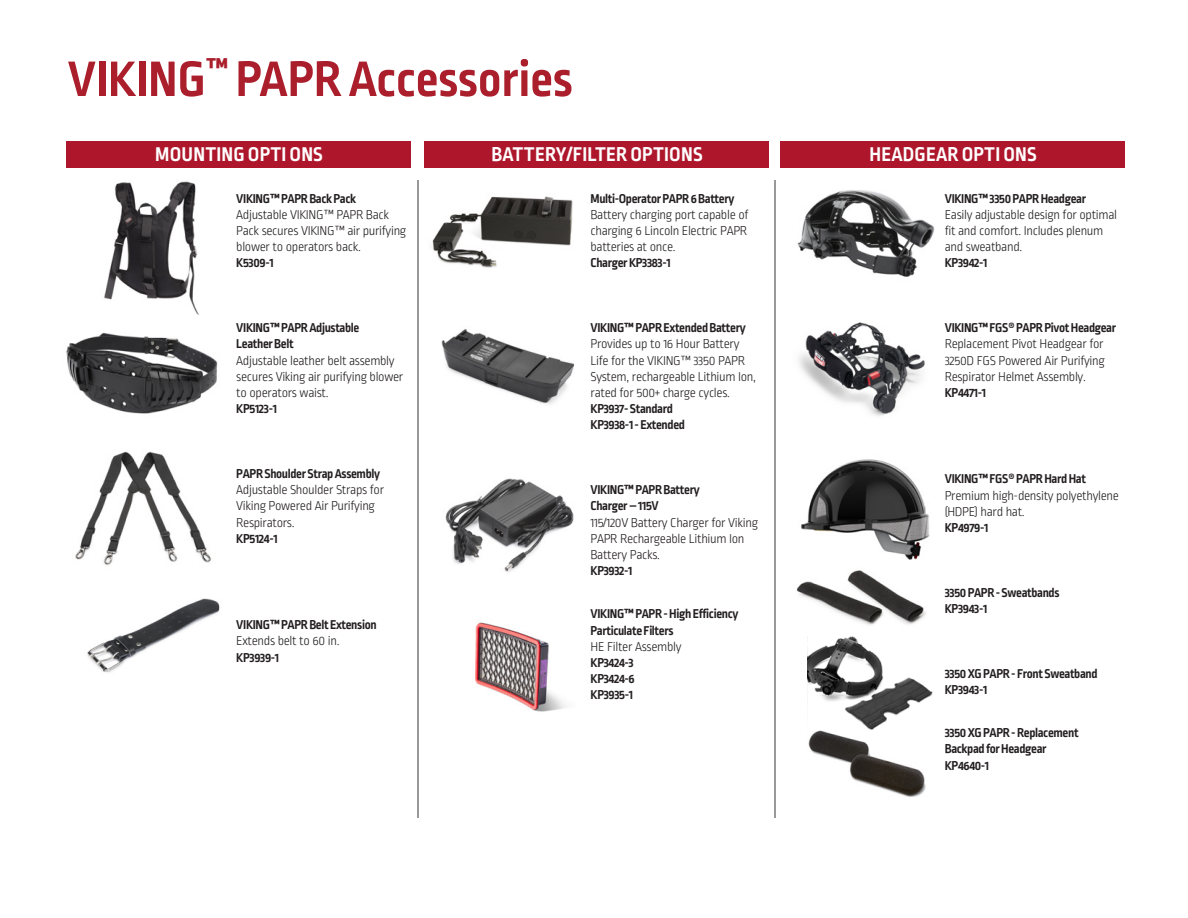
<style>
.page{position:relative;width:1188px;height:918px;background:#fff}
.page>*{position:absolute;margin:0;border:0;box-sizing:border-box;transform-origin:0 0}
.t1{font:700 52.5px "Ropa Sans Pro";color:#ab1e2c}
.t2{font:700 21px "Ropa Sans Pro";letter-spacing:.01em;color:#fff}
.t3{font:300 13.5px/16.2px "Ropa Sans Pro";letter-spacing:-.025em;color:#231f20}
.t4{font:700 13.5px/16.2px "Ropa Sans Pro";letter-spacing:-.025em;color:#231f20}
</style>
<div class="page">
<img style="left:66px;top:333px;width:152px;height:81px">
<img style="left:75px;top:451px;width:136px;height:114px">
<img style="left:441px;top:329px;width:134px;height:76px">
<img style="left:445px;top:478px;width:129px;height:94px">
<img style="left:797px;top:190px;width:137px;height:87px">
<img style="left:432px;top:196px;width:141px;height:72px">
<img style="left:104px;top:181px;width:96px;height:134px">
<img style="left:801px;top:459px;width:129px;height:101px">
<img style="left:799px;top:322px;width:126px;height:94px">
<hr style="left:774px;top:180px;width:1px;height:638px;background:#999">
<hr style="left:417px;top:180px;width:1px;height:638px;background:#999">
<div style="left:66px;top:141px;width:345px;height:27px;background:#ae172b"></div>
<div style="left:424px;top:141px;width:345px;height:27px;background:#ae172b"></div>
<div style="left:780px;top:141px;width:345px;height:27px;background:#ae172b"></div>
<img style="left:87px;top:598px;width:133px;height:75px">
<img style="left:475px;top:622px;width:92px;height:90px">
<img style="left:796px;top:570px;width:130px;height:55px">
<img style="left:807px;top:636px;width:126px;height:93px">
<img style="left:808px;top:731px;width:118px;height:66px">
<h1 class="t1" style="left:68px;top:49px;width:507px">VIKING<sup>™</sup> PAPR Accessories</h1>
<h2 class="t2" style="left:155px;top:142px;width:169px">MOUNTING OPTI ONS</h2>
<h2 class="t2" style="left:492px;top:142px;width:213px">BATTERY/FILTER OPTIONS</h2>
<h2 class="t2" style="left:870px;top:142px;width:169px">HEADGEAR OPTI ONS</h2>
<p class="t4" style="left:236px;top:191px;width:121px">VIKING™ PAPR Back Pack</p>
<p class="t3" style="left:236px;top:207px;width:172px">Adjustable VIKING™ PAPR Back<br>Pack secures VIKING™ air purifying blower to operators back.</p>
<p class="t4" style="left:236px;top:256px;width:39px">K5309-1</p>
<p class="t4" style="left:236px;top:320px;width:125px">VIKING™ PAPR Adjustable<br>Leather Belt</p>
<p class="t3" style="left:236px;top:353px;width:169px">Adjustable leather belt assembly secures Viking air purifying blower to operators waist.</p>
<p class="t4" style="left:236px;top:401px;width:42px">KP5123-1</p>
<p class="t4" style="left:236px;top:466px;width:145px">PAPR Shoulder Strap Assembly</p>
<p class="t3" style="left:236px;top:483px;width:149px">Adjustable Shoulder Straps for<br>Viking Powered Air Purifying<br>Respirators.</p>
<p class="t4" style="left:236px;top:531px;width:43px">KP5124-1</p>
<p class="t4" style="left:236px;top:617px;width:142px">VIKING™ PAPR Belt Extension</p>
<p class="t3" style="left:236px;top:634px;width:105px">Extends belt to 60 in.</p>
<p class="t4" style="left:236px;top:650px;width:44px">KP3939-1</p>
<p class="t4" style="left:591px;top:191px;width:145px">Multi-Operator PAPR 6 Battery</p>
<p class="t3" style="left:591px;top:207px;width:160px;text-align:justify">Battery charging port capable of charging 6 Lincoln Electric PAPR batteries at once.</p>
<p class="t4" style="left:591px;top:256px;width:82px">Charger KP3383-1</p>
<p class="t4" style="left:591px;top:320px;width:157px">VIKING™ PAPR Extended Battery</p>
<p class="t3" style="left:591px;top:337px;width:167px">Provides up to 16 Hour Battery<br>Life for the VIKING™ 3350 PAPR<br>System, rechargeable Lithium Ion, rated for 500+ charge cycles.</p>
<p class="t4" style="left:591px;top:401px;width:96px">KP3937- Standard<br>KP3938-1 - Extended</p>
<p class="t4" style="left:591px;top:482px;width:111px">VIKING™ PAPR Battery<br>Charger – 115V</p>
<p class="t3" style="left:591px;top:515px;width:169px">115/120V Battery Charger for Viking<br>PAPR Rechargeable Lithium Ion<br>Battery Packs.</p>
<p class="t4" style="left:591px;top:563px;width:43px">KP3932-1</p>
<p class="t4" style="left:591px;top:607px;width:149px">VIKING™ PAPR - High Efficiency<br>Particulate Filters</p>
<p class="t3" style="left:591px;top:639px;width:93px">HE Filter Assembly</p>
<p class="t4" style="left:591px;top:655px;width:46px;text-align:justify">KP3424-3<br>KP3424-6<br>KP3935-1</p>
<p class="t4" style="left:945px;top:191px;width:143px">VIKING™ 3350 PAPR Headgear</p>
<p class="t3" style="left:945px;top:207px;width:174px">Easily adjustable design for optimal fit and comfort. Includes plenum and sweatband.</p>
<p class="t4" style="left:945px;top:256px;width:44px">KP3942-1</p>
<p class="t4" style="left:945px;top:320px;width:173px">VIKING™ FGS® PAPR Pivot Headgear</p>
<p class="t3" style="left:945px;top:337px;width:162px;text-align:justify">Replacement Pivot Headgear for 3250D FGS Powered Air Purifying Respirator Helmet Assembly.</p>
<p class="t4" style="left:945px;top:385px;width:43px">KP4471-1</p>
<p class="t4" style="left:945px;top:472px;width:143px">VIKING™ FGS® PAPR Hard Hat</p>
<p class="t3" style="left:945px;top:488px;width:176px">Premium high-density polyethylene (HDPE) hard hat.</p>
<p class="t4" style="left:945px;top:520px;width:45px">KP4979-1</p>
<p class="t4" style="left:945px;top:585px;width:116px">3350 PAPR - Sweatbands<br>KP3943-1</p>
<p class="t4" style="left:945px;top:666px;width:154px">3350 XG PAPR - Front Sweatband<br>KP3943-1</p>
<p class="t4" style="left:945px;top:725px;width:135px">3350 XG PAPR - Replacement<br>Backpad for Headgear<br>KP4640-1</p>
</div>
